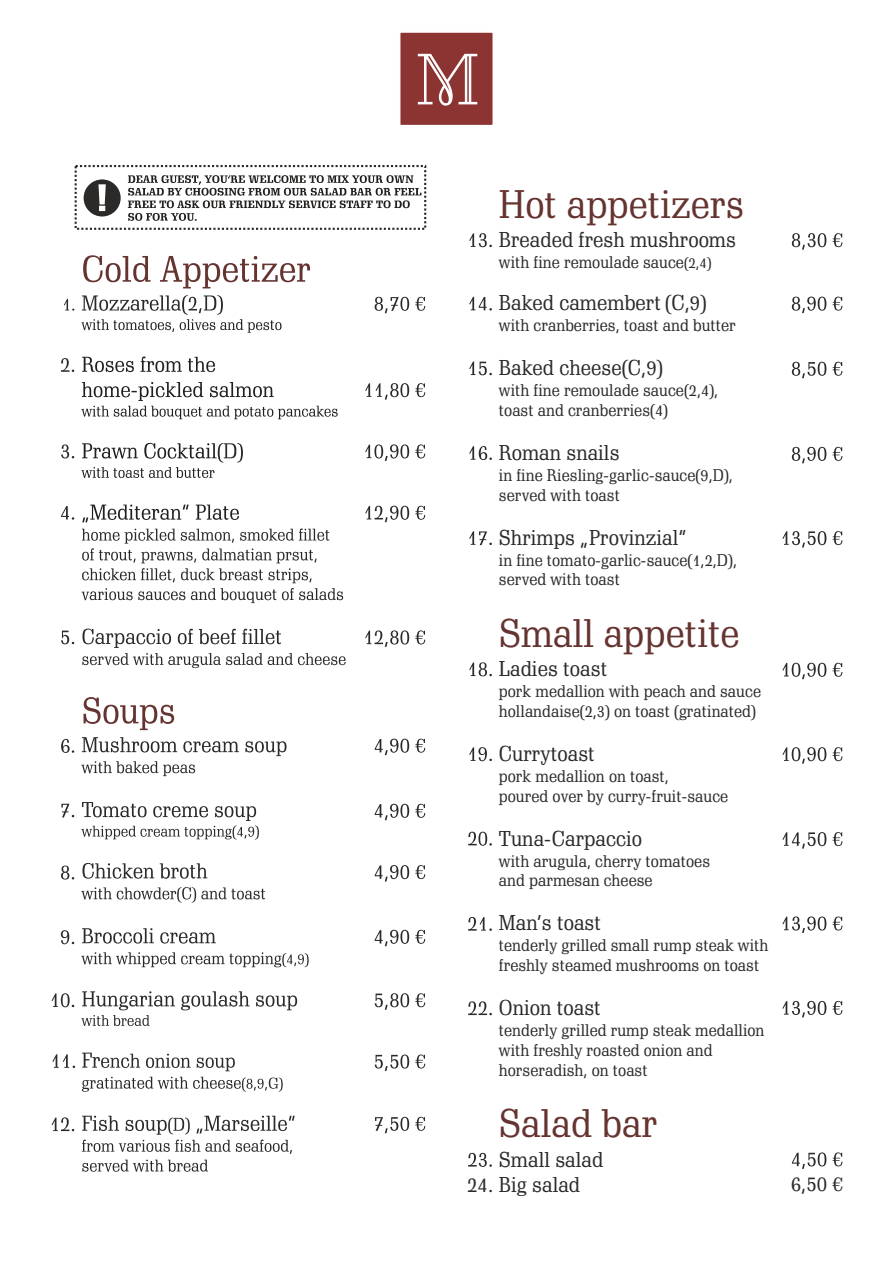
<style>
.page{position:relative;width:893px;height:1263px;background:#fff}
.page>*{position:absolute;margin:0;border:0;box-sizing:border-box;transform-origin:0 0}
.t1{font:39px "Schadow BT";color:#653431}
.t2{font:21px "Schadow BT";color:#2b2a29}
.t3{font:16.5px/19.8px "Schadow BT";color:#2b2a29}
.s1{font-size:15px}
</style>
<div class="page">
<svg style="left:83px;top:255px;width:227px;height:33px"></svg>
<svg style="left:82px;top:295px;width:141px;height:228px"></svg>
<svg style="left:82px;top:1077px;width:213px;height:95px"></svg>
<svg style="left:81px;top:319px;width:257px;height:203px"></svg>
<svg style="left:81px;top:528px;width:265px;height:543px"></svg>
<svg style="left:375px;top:297px;width:50px;height:16px"></svg>
<svg style="left:365px;top:383px;width:60px;height:17px"></svg>
<svg style="left:365px;top:444px;width:60px;height:17px"></svg>
<svg style="left:365px;top:506px;width:60px;height:16px"></svg>
<svg style="left:365px;top:630px;width:60px;height:17px"></svg>
<svg style="left:375px;top:739px;width:50px;height:16px"></svg>
<svg style="left:375px;top:804px;width:50px;height:16px"></svg>
<svg style="left:375px;top:865px;width:50px;height:16px"></svg>
<svg style="left:375px;top:930px;width:50px;height:16px"></svg>
<svg style="left:375px;top:993px;width:50px;height:17px"></svg>
<svg style="left:375px;top:1054px;width:50px;height:17px"></svg>
<svg style="left:375px;top:1117px;width:50px;height:16px"></svg>
<svg style="left:64px;top:299px;width:10px;height:12px"></svg>
<svg style="left:61px;top:358px;width:13px;height:14px"></svg>
<svg style="left:61px;top:444px;width:13px;height:14px"></svg>
<svg style="left:61px;top:506px;width:13px;height:14px"></svg>
<svg style="left:61px;top:631px;width:13px;height:13px"></svg>
<svg style="left:61px;top:739px;width:13px;height:14px"></svg>
<svg style="left:61px;top:804px;width:13px;height:13px"></svg>
<svg style="left:61px;top:865px;width:13px;height:14px"></svg>
<svg style="left:61px;top:930px;width:13px;height:14px"></svg>
<svg style="left:52px;top:993px;width:22px;height:14px"></svg>
<svg style="left:52px;top:1054px;width:23px;height:14px"></svg>
<svg style="left:52px;top:1117px;width:22px;height:14px"></svg>
<svg style="left:792px;top:233px;width:50px;height:17px"></svg>
<svg style="left:792px;top:297px;width:50px;height:16px"></svg>
<svg style="left:792px;top:362px;width:50px;height:16px"></svg>
<svg style="left:792px;top:447px;width:50px;height:16px"></svg>
<svg style="left:782px;top:531px;width:60px;height:17px"></svg>
<svg style="left:782px;top:663px;width:60px;height:16px"></svg>
<svg style="left:782px;top:747px;width:60px;height:17px"></svg>
<svg style="left:782px;top:832px;width:60px;height:16px"></svg>
<svg style="left:782px;top:916px;width:60px;height:17px"></svg>
<svg style="left:782px;top:1001px;width:60px;height:16px"></svg>
<svg style="left:792px;top:1152px;width:50px;height:17px"></svg>
<svg style="left:469px;top:233px;width:23px;height:14px"></svg>
<svg style="left:469px;top:297px;width:23px;height:13px"></svg>
<svg style="left:469px;top:361px;width:23px;height:14px"></svg>
<svg style="left:469px;top:446px;width:23px;height:14px"></svg>
<svg style="left:469px;top:531px;width:23px;height:14px"></svg>
<svg style="left:469px;top:662px;width:23px;height:14px"></svg>
<svg style="left:469px;top:747px;width:23px;height:14px"></svg>
<svg style="left:468px;top:832px;width:24px;height:14px"></svg>
<svg style="left:468px;top:917px;width:24px;height:14px"></svg>
<svg style="left:468px;top:1001px;width:24px;height:14px"></svg>
<svg style="left:468px;top:1153px;width:24px;height:14px"></svg>
<svg style="left:400px;top:32px;width:93px;height:93px;background:#994c4a"></svg>
<svg style="left:128px;top:175px;width:293px;height:46px"></svg>
<div style="left:75px;top:165px;width:351px;height:65px;border:2px dashed #2b2a29"></div>
<svg style="left:84px;top:179px;width:37px;height:37px"></svg>
<h1 class="t1" style="left:499px;top:188px;width:247px">Hot appetizers</h1>
<p class="t2" style="left:499px;top:231px;width:239px">Breaded fresh mushrooms</p>
<p class="t3" style="left:499px;top:254px;width:214px">with fine remoulade sauce<span class="s1">(2,4)</span></p>
<p class="t2" style="left:499px;top:294px;width:209px">Baked camembert (C,9)</p>
<p class="t3" style="left:499px;top:317px;width:238px">with cranberries, toast and butter</p>
<p class="t2" style="left:499px;top:359px;width:166px">Baked cheese(C,9)</p>
<p class="t3" style="left:499px;top:382px;width:221px">with fine remoulade sauce(2,4), toast and cranberries(4)</p>
<p class="t2" style="left:499px;top:444px;width:122px">Roman snails</p>
<p class="t3" style="left:499px;top:467px;width:236px">in fine Riesling-garlic-sauce(9,D), served with toast</p>
<p class="t2" style="left:499px;top:529px;width:189px">Shrimps „Provinzial“</p>
<p class="t3" style="left:499px;top:551px;width:240px">in fine tomato-garlic-sauce(1,2,D), served with toast</p>
<h1 class="t1" style="left:499px;top:617px;width:242px">Small appetite</h1>
<p class="t2" style="left:499px;top:660px;width:110px">Ladies toast</p>
<p class="t3" style="left:499px;top:683px;width:264px">pork medallion with peach and sauce hollandaise(2,3) on toast (gratinated)</p>
<p class="t2" style="left:499px;top:745px;width:98px">Currytoast</p>
<p class="t3" style="left:499px;top:768px;width:231px">pork medallion on toast,<br>poured over by curry-fruit-sauce</p>
<p class="t2" style="left:499px;top:830px;width:145px">Tuna-Carpaccio</p>
<p class="t3" style="left:499px;top:852px;width:213px">with arugula, cherry tomatoes and parmesan cheese</p>
<p class="t2" style="left:499px;top:914px;width:104px">Man‘s toast</p>
<p class="t3" style="left:499px;top:937px;width:271px">tenderly grilled small rump steak with freshly steamed mushrooms on toast</p>
<p class="t2" style="left:499px;top:999px;width:104px">Onion toast</p>
<p class="t3" style="left:499px;top:1022px;width:267px">tenderly grilled rump steak medallion with freshly roasted onion and horseradish, on toast</p>
<h1 class="t1" style="left:499px;top:1107px;width:160px">Salad bar</h1>
<p class="t2" style="left:499px;top:1150px;width:106px">Small salad</p>
<p class="t2" style="left:467px;top:1176px;width:115px">24. Big salad</p>
<p class="t2" style="left:791px;top:1175px;width:38px">6,50</p>
</div>
